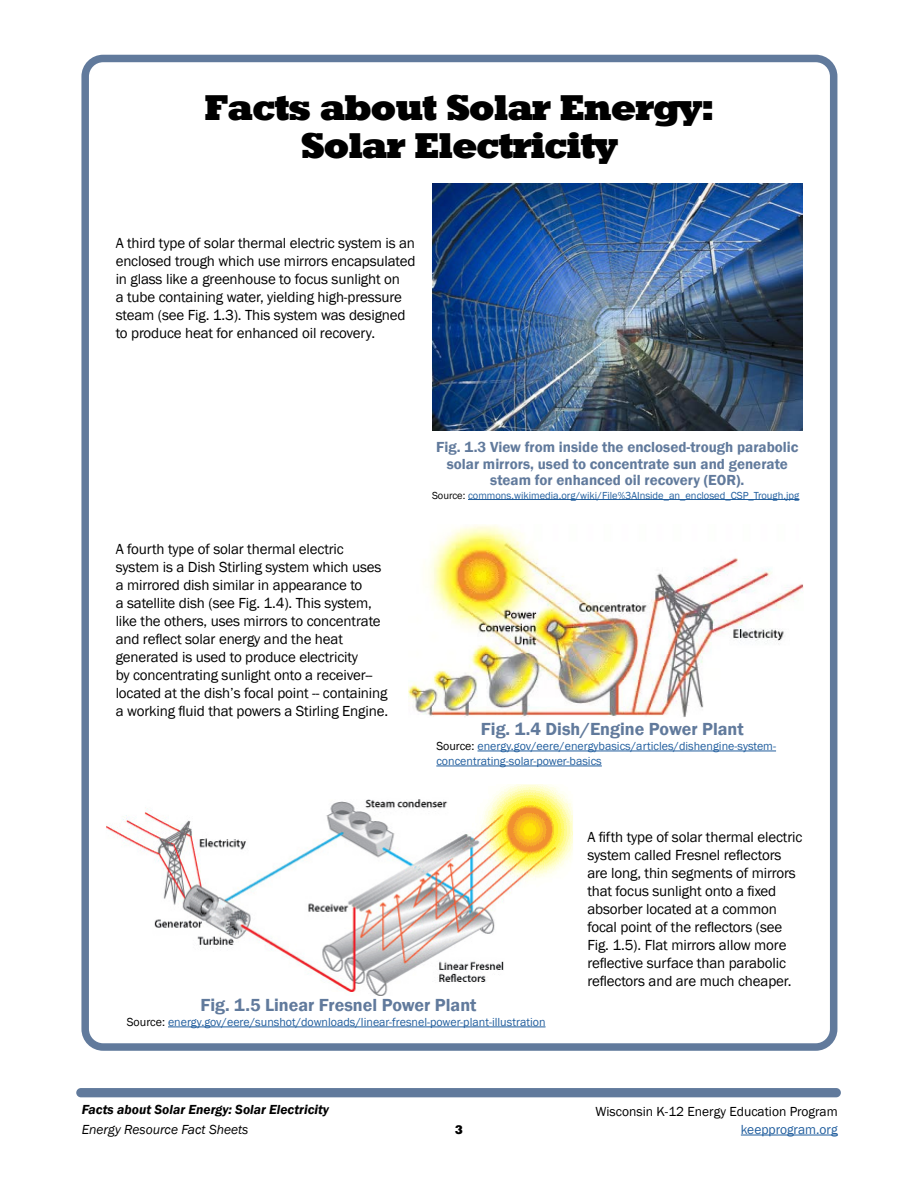
<style>
.page{position:relative;width:918px;height:1188px;background:#fff}
.page>*{position:absolute;margin:0;border:0;box-sizing:border-box;transform-origin:0 0}
.t1{font:34.5px/37.5px "Roland";color:#000;text-align:center}
.t2{font:600 18px "Franklin Gothic";color:#617a9c}
.t3{font:15px/18px "Franklin Gothic";letter-spacing:-.01em;color:#000}
.t4{font:600 15px/16.5px "Franklin Gothic";color:#617a9c;text-align:center}
.t5{font:italic 600 13.5px "Franklin Gothic";color:#000}
.t6{font:13.5px "Franklin Gothic";color:#000}
.t7{font:italic 13.5px "Franklin Gothic";color:#000}
.t8{font:13.5px "Franklin Gothic";color:#215e9e}
.t9{font:12px/15px "Franklin Gothic";color:#215e9e}
.t10{font:12px "Roland";color:#000}
.t11{font:10.5px "Franklin Gothic";color:#215e9e}
.s1{color:#000}
</style>
<div class="page">
<div style="left:76px;top:1088px;width:765px;height:9px;background:#617a9c;border-radius:5px"></div>
<hr style="left:741px;top:1135px;width:97px;height:1px;background:#215e9e">
<div style="left:81px;top:55px;width:756px;height:996px;border:8px solid #617a9c;border-radius:18px"></div>
<img style="left:432px;top:184px;width:371px;height:247px">
<hr style="left:468px;top:499px;width:331px;height:1px;background:#215e9e">
<hr style="left:478px;top:751px;width:298px;height:1px;background:#215e9e">
<hr style="left:436px;top:766px;width:166px;height:1px;background:#215e9e">
<img style="left:409px;top:524px;width:394px;height:193px">
<hr style="left:168px;top:1027px;width:378px;height:1px;background:#215e9e">
<img style="left:106px;top:784px;width:467px;height:212px">
<h1 class="t1" style="left:205px;top:90px;width:510px">Facts about Solar Energy:<br>Solar Electricity</h1>
<p class="t3" style="left:116px;top:234px;width:301px">A third type of solar thermal electric system is an enclosed trough which use mirrors encapsulated in glass like a greenhouse to focus sunlight on<br>a tube containing water, yielding high-pressure steam (see Fig. 1.3). This system was designed to produce heat for enhanced oil recovery.</p>
<p class="t3" style="left:116px;top:540px;width:274px">A fourth type of solar thermal electric system is a Dish Stirling system which uses a mirrored dish similar in appearance to<br>a satellite dish (see Fig. 1.4). This system, like the others, uses mirrors to concentrate and reflect solar energy and the heat generated is used to produce electricity<br>by concentrating sunlight onto a receiver-- located at the dish’s focal point -- containing a working fluid that powers a Stirling Engine.</p>
<p class="t4" style="left:436px;top:439px;width:364px">Fig. 1.3 View from inside the enclosed-trough parabolic solar mirrors, used to concentrate sun and generate steam for enhanced oil recovery (EOR).</p>
<p class="t11" style="left:432px;top:489px;width:369px"><span class="s1">Source:</span> commons.wikimedia.org/wiki/File%3AInside_an_enclosed_CSP_Trough.jpg</p>
<p class="t2" style="left:481px;top:718px;width:264px">Fig. 1.4 Dish/Engine Power Plant</p>
<p class="t9" style="left:436px;top:739px;width:341px"><span class="s1">Source:</span> energy.gov/eere/energybasics/articles/dishengine-system&shy;concentrating-solar-power-basics</p>
<p class="t3" style="left:587px;top:828px;width:217px">A fifth type of solar thermal electric system called Fresnel reflectors are long, thin segments of mirrors that focus sunlight onto a fixed absorber located at a common focal point of the reflectors (see Fig. 1.5). Flat mirrors allow more reflective surface than parabolic reflectors and are much cheaper.</p>
<p class="t2" style="left:200px;top:994px;width:278px">Fig. 1.5 Linear Fresnel Power Plant</p>
<p class="t9" style="left:127px;top:1015px;width:420px"><span class="s1">Source:</span> energy.gov/eere/sunshot/downloads/linear-fresnel-power-plant-illustration</p>
<p class="t5" style="left:82px;top:1101px;width:249px">Facts about Solar Energy: Solar Electricity</p>
<p class="t6" style="left:596px;top:1103px;width:244px">Wisconsin K-12 Energy Education Program</p>
<p class="t7" style="left:82px;top:1121px;width:168px">Energy Resource Fact Sheets</p>
<p class="t8" style="left:741px;top:1121px;width:98px">keepprogram.org</p>
<p class="t10" style="left:455px;top:1123px;width:9px">3</p>
</div>
